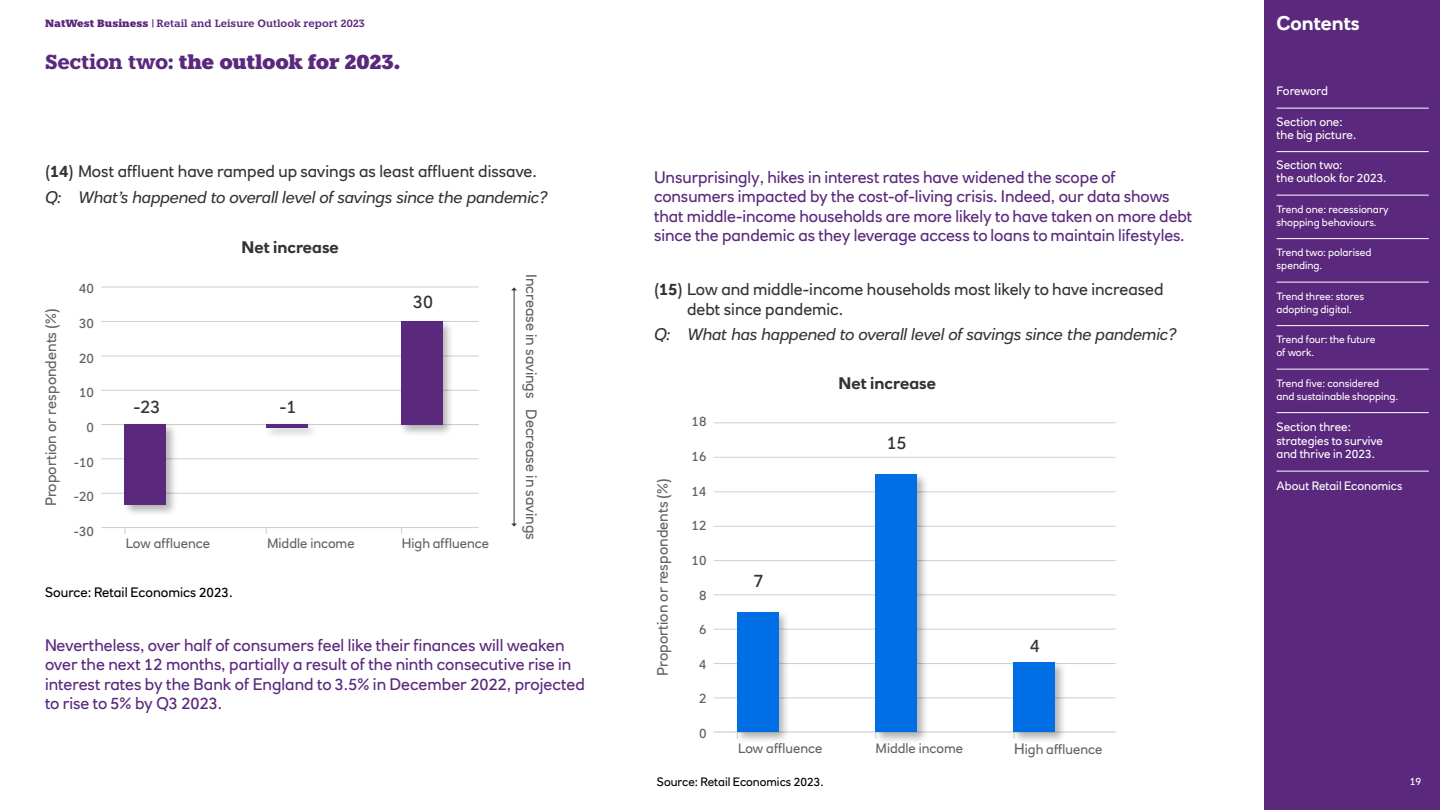
<style>
.page{position:relative;width:1440px;height:810px;background:#fff}
.page>*{position:absolute;margin:0;border:0;box-sizing:border-box;transform-origin:0 0}
.t1{font:900 20.25px "Knile";letter-spacing:-.015em;color:#5a287d}
.t2{font:700 19.5px "RN House Sans";color:#fff}
.t3{font:18px "RN House Sans";color:#333}
.t4{font:16.5px/19.5px "RN House Sans";letter-spacing:-.005em;color:#5a287d}
.t5{font:16.5px/25.5px "RN House Sans";color:#333}
.t6{font:italic 16.5px "RN House Sans";color:#333}
.t7{font:700 16.5px "RN House Sans";color:#333}
.t8{font:14.85px "RN House Sans";color:#646068}
.t9{font:13.5px "RN House Sans";color:#646068}
.t10{font:13.5px "RN House Sans";color:#000}
.t11{font:12px/12.8px "RN House Sans";color:#fff}
.t12{font:12px "RN House Sans";color:#000}
.t13{font:12px "RN House Sans";letter-spacing:-.02em;color:#fff}
.t14{font:10.5px/12.8px "RN House Sans";color:#fff}
.t15{font:600 10.5px "Knile";color:#5a287d}
.s1{font-weight:900}
.s2{font-family:"RN House Sans";font-weight:700}
.s3{font-weight:700}
.s4{font-style:italic}
.s5{font-size:14.85px}
</style>
<div class="page">
<div style="left:1264px;top:0;width:176px;height:810px;background:#5a287d"></div>
<hr style="left:1276px;top:108px;width:153px;height:1px;background:#fff">
<hr style="left:1276px;top:151px;width:153px;height:1px;background:#fff">
<hr style="left:1276px;top:195px;width:153px;height:1px;background:#fff">
<hr style="left:1276px;top:238px;width:153px;height:1px;background:#fff">
<hr style="left:1276px;top:282px;width:153px;height:1px;background:#fff">
<hr style="left:1276px;top:325px;width:153px;height:1px;background:#fff">
<hr style="left:1276px;top:369px;width:153px;height:1px;background:#fff">
<hr style="left:1276px;top:412px;width:153px;height:1px;background:#fff">
<hr style="left:1276px;top:471px;width:153px;height:1px;background:#fff">
<hr style="left:714px;top:698px;width:402px;height:1px;background:#cccfd0">
<hr style="left:714px;top:731px;width:402px;height:2px;background:#cccfd0">
<hr style="left:714px;top:663px;width:402px;height:1px;background:#cccfd0">
<hr style="left:714px;top:629px;width:402px;height:1px;background:#cccfd0">
<hr style="left:714px;top:595px;width:402px;height:1px;background:#cccfd0">
<hr style="left:714px;top:560px;width:402px;height:1px;background:#cccfd0">
<hr style="left:714px;top:526px;width:402px;height:1px;background:#cccfd0">
<hr style="left:714px;top:492px;width:402px;height:1px;background:#cccfd0">
<div style="left:734px;top:610px;width:56px;height:134px;background:#000;opacity:.3"></div>
<div style="left:737px;top:612px;width:41px;height:120px;background:#006fe6"></div>
<div style="left:873px;top:472px;width:56px;height:272px;background:#000;opacity:.3"></div>
<div style="left:875px;top:475px;width:42px;height:257px;background:#006fe6"></div>
<div style="left:1011px;top:660px;width:56px;height:84px;background:#000;opacity:.3"></div>
<div style="left:1014px;top:663px;width:41px;height:69px;background:#006fe6"></div>
<hr style="left:714px;top:457px;width:402px;height:1px;background:#cccfd0">
<hr style="left:714px;top:423px;width:402px;height:1px;background:#cccfd0">
<hr style="left:101px;top:527px;width:378px;height:1px;background:#cccfd0">
<hr style="left:101px;top:493px;width:378px;height:1px;background:#cccfd0">
<hr style="left:101px;top:459px;width:378px;height:1px;background:#cccfd0">
<hr style="left:101px;top:424px;width:378px;height:1px;background:#cccfd0">
<hr style="left:101px;top:390px;width:378px;height:1px;background:#cccfd0">
<hr style="left:101px;top:356px;width:378px;height:1px;background:#cccfd0">
<hr style="left:101px;top:321px;width:378px;height:1px;background:#cccfd0">
<div style="left:122px;top:421px;width:56px;height:96px;background:#000;opacity:.3"></div>
<div style="left:125px;top:424px;width:41px;height:81px;background:#5a287d"></div>
<div style="left:264px;top:421px;width:55px;height:18px;background:#000;opacity:.3"></div>
<hr style="left:266px;top:424px;width:41px;height:3px;background:#5a287d">
<div style="left:399px;top:319px;width:55px;height:118px;background:#000;opacity:.3"></div>
<div style="left:401px;top:322px;width:42px;height:103px;background:#5a287d"></div>
<hr style="left:101px;top:287px;width:378px;height:1px;background:#cccfd0">
<hr style="left:514px;top:290px;width:1px;height:234px;background:#333">
<svg style="left:511px;top:287px;width:6px;height:3px"></svg>
<svg style="left:511px;top:524px;width:6px;height:3px"></svg>
<p class="t15" style="left:45px;top:17px;width:321px"><span class="s1">NatWest Business</span> <span class="s2">|</span> Retail and Leisure Outlook report 2023</p>
<p class="t2" style="left:1276px;top:11px;width:85px">Contents</p>
<p class="t1" style="left:45px;top:49px;width:357px"><span class="s3">Section two:</span> the outlook for 2023.</p>
<p class="t5" style="left:45px;top:159px;width:504px">(<span class="s3">14</span>) Most affluent have ramped up savings as least affluent dissave.<br><span class="s4">Q: What’s happened to overall level of savings since the pandemic?</span></p>
<p class="t8" style="left:42px;top:506px;width:199px;rotate:-90deg">Proportion or respondents (%)</p>
<p class="t9" style="left:79px;top:280px;width:16px">40</p>
<p class="t9" style="left:79px;top:315px;width:16px">30</p>
<p class="t9" style="left:79px;top:350px;width:16px">20</p>
<p class="t9" style="left:79px;top:384px;width:16px">10</p>
<p class="t9" style="left:87px;top:419px;width:9px">0</p>
<p class="t9" style="left:74px;top:454px;width:22px">-10</p>
<p class="t9" style="left:74px;top:488px;width:22px">-20</p>
<p class="t9" style="left:74px;top:523px;width:22px">-30</p>
<p class="t7" style="left:242px;top:237px;width:99px">Net increase</p>
<p class="t3" style="left:133px;top:395px;width:28px">-23</p>
<p class="t9" style="left:126px;top:535px;width:86px">Low affluence</p>
<p class="t3" style="left:280px;top:395px;width:19px">-1</p>
<p class="t9" style="left:267px;top:535px;width:89px">Middle income</p>
<p class="t10" style="left:45px;top:584px;width:189px">Source: Retail Economics 2023.</p>
<p class="t3" style="left:413px;top:290px;width:21px">30</p>
<p class="t9" style="left:402px;top:535px;width:89px">High affluence</p>
<p class="t8" style="left:540px;top:274px;width:267px;rotate:90deg">Increase in savings Decrease in savings</p>
<p class="t4" style="left:45px;top:635px;width:541px">Nevertheless, over half of consumers feel like their finances will weaken over the next 12 months, partially a result of the ninth consecutive rise in interest rates by the Bank of England to 3.5% in December 2022, projected to rise to 5% by Q3 2023.</p>
<p class="t4" style="left:654px;top:167px;width:540px">Unsurprisingly, hikes in interest rates have widened the scope of consumers impacted by the cost-of-living crisis. Indeed, our data shows that middle-income households are more likely to have taken on more debt since the pandemic as they leverage access to loans to maintain lifestyles.</p>
<p class="t5" style="left:687px;top:280px;width:478px;line-height:19.5px;text-indent:-33px">(<span class="s3">15</span>) Low and middle-income households most likely to have increased debt since pandemic.</p>
<p class="t6" style="left:654px;top:324px;width:524px">Q: What has happened to overall level of savings since the pandemic?</p>
<p class="t8" style="left:654px;top:676px;width:199px;rotate:-90deg">Proportion or respondents (%)</p>
<p class="t9" style="left:692px;top:413px;width:16px">18</p>
<p class="t9" style="left:692px;top:448px;width:16px">16</p>
<p class="t9" style="left:692px;top:482px;width:16px">14</p>
<p class="t9" style="left:692px;top:517px;width:16px">12</p>
<p class="t9" style="left:692px;top:552px;width:16px">10</p>
<p class="t9" style="left:699px;top:586px;width:9px">8</p>
<p class="t9" style="left:699px;top:621px;width:9px">6</p>
<p class="t9" style="left:699px;top:656px;width:9px">4</p>
<p class="t9" style="left:699px;top:690px;width:9px">2</p>
<p class="t9" style="left:699px;top:725px;width:9px">0</p>
<p class="t3" style="left:753px;top:570px;width:11px">7</p>
<p class="t9" style="left:738px;top:740px;width:86px">Low affluence</p>
<p class="t12" style="left:657px;top:774px;width:168px">Source: Retail Economics 2023.</p>
<p class="t7" style="left:839px;top:373px;width:99px">Net increase</p>
<p class="t3" style="left:887px;top:431px;width:21px">15</p>
<p class="t9" style="left:875px;top:740px;width:89px">Middle income</p>
<p class="t3" style="left:1030px;top:635px;width:11px">4</p>
<p class="t9" style="left:1014px;top:741px;width:90px"><span class="s5">H</span>igh affluence</p>
<p class="t13" style="left:1276px;top:84px;width:53px">Foreword</p>
<p class="t11" style="left:1276px;top:115px;width:81px">Section one: the big picture.</p>
<p class="t11" style="left:1276px;top:159px;width:112px">Section two:<br>the outlook for 2023.</p>
<p class="t14" style="left:1276px;top:203px;width:114px">Trend one: recessionary shopping behaviours.</p>
<p class="t14" style="left:1276px;top:246px;width:96px">Trend two: polarised spending.</p>
<p class="t14" style="left:1276px;top:290px;width:89px">Trend three: stores adopting digital.</p>
<p class="t14" style="left:1276px;top:333px;width:100px">Trend four: the future of work.</p>
<p class="t14" style="left:1276px;top:377px;width:123px">Trend five: considered and sustainable shopping.</p>
<p class="t11" style="left:1276px;top:420px;width:108px;line-height:13.5px">Section three: strategies to survive and thrive in 2023.</p>
<p class="t11" style="left:1276px;top:479px;width:128px">About Retail Economics</p>
<p class="t14" style="left:1410px;top:775px;width:13px">19</p>
</div>
